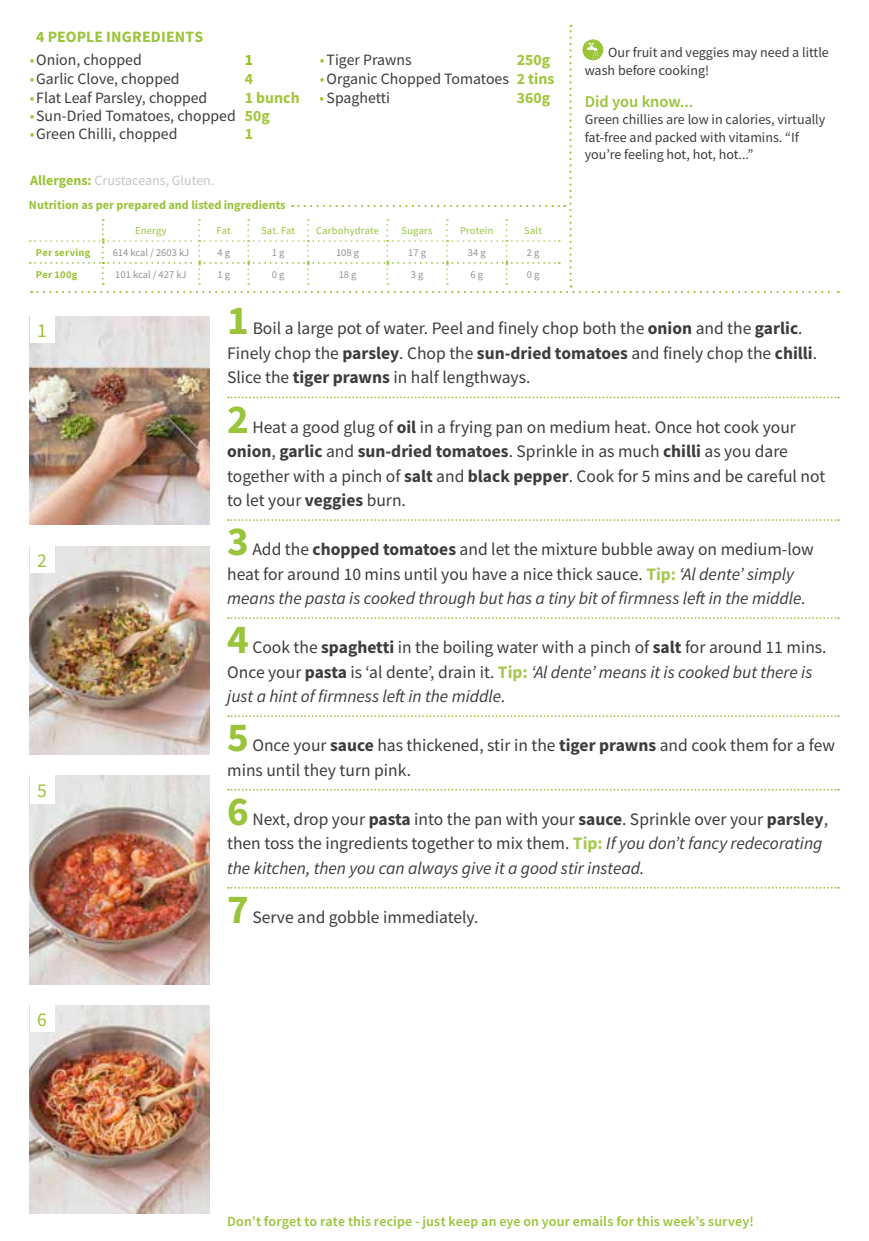
<style>
.page{position:relative;width:869px;height:1241px;background:#fff}
.page>*{position:absolute;margin:0;border:0;box-sizing:border-box;transform-origin:0 0}
.t1{font:700 41.12px "Source Sans Pro";color:#9ac43a}
.t2{font:19.6px "Source Sans Pro";color:#9ac43a}
.t3{font:17.5px/24.5px "Source Sans Pro";color:#3c3c3b}
.t4{font:600 16.45px "Source Sans Pro";color:#9ac43a}
.t5{font:15.75px "Source Sans Pro";color:#3c3c3b}
.t6{font:700 15.75px "Source Sans Pro";letter-spacing:.01em;color:#9ac43a}
.t7{font:700 15.75px "Source Sans Pro";color:#a2c73a}
.t8{font:700 15.75px "Source Sans Pro";color:#95c11f}
.t9{font:14px/17.5px "Source Sans Pro";color:#3c3c3b}
.t10{font:600 14px "Source Sans Pro";letter-spacing:.015em;color:#9ac43a}
.t11{font:14px "Source Sans Pro";color:#c6c6c6}
.t12{font:700 12.25px "Source Sans Pro";color:#9ac43a}
.t13{font:10.5px "Source Sans Pro";color:#929292}
.t14{font:10.5px "Source Sans Pro";letter-spacing:.02em;color:#9ac43a}
.t15{font:700 10.5px "Source Sans Pro";letter-spacing:.025em;color:#9ac43a}
.s1{color:#a2c73a}
.s2{font-weight:700;color:#a2c73a}
.s3{font-weight:700;color:#9ac43a}
.s4{font-weight:700}
.s5{font-weight:700;color:#a6c94f}
.s6{font-style:italic}
</style>
<div class="page">
<svg style="left:228px;top:396px;width:610px;height:2px"></svg>
<svg style="left:228px;top:519px;width:610px;height:2px"></svg>
<svg style="left:228px;top:617px;width:610px;height:2px"></svg>
<svg style="left:228px;top:715px;width:610px;height:2px"></svg>
<svg style="left:228px;top:788px;width:610px;height:2px"></svg>
<svg style="left:228px;top:886px;width:610px;height:2px"></svg>
<svg style="left:30px;top:25px;width:808px;height:268px"></svg>
<img style="left:30px;top:316px;width:180px;height:209px">
<div style="left:30px;top:316px;width:25px;height:27px;background:#fff"></div>
<img style="left:30px;top:546px;width:180px;height:208px">
<div style="left:30px;top:546px;width:25px;height:26px;background:#fff"></div>
<img style="left:30px;top:775px;width:180px;height:208px">
<div style="left:30px;top:775px;width:25px;height:28px;background:#fff"></div>
<img style="left:30px;top:1005px;width:180px;height:208px">
<div style="left:30px;top:1005px;width:25px;height:26px;background:#fff"></div>
<p class="t6" style="left:36px;top:26px;width:168px">4 PEOPLE INGREDIENTS</p>
<p class="t5" style="left:30px;top:50px;width:113px"><span class="s1">•</span>Onion, chopped</p>
<p class="t8" style="left:245px;top:50px;width:10px">1</p>
<p class="t5" style="left:319px;top:50px;width:93px"><span class="s1">•</span> Tiger Prawns</p>
<p class="t7" style="left:516px;top:50px;width:35px">250g</p>
<p class="t5" style="left:30px;top:69px;width:151px"><span class="s1">•</span>Garlic Clove, chopped</p>
<p class="t7" style="left:245px;top:68px;width:10px">4</p>
<p class="t5" style="left:319px;top:69px;width:236px"><span class="s1">•</span>Organic Chopped Tomatoes <span class="s2">2 tins</span></p>
<p class="t5" style="left:30px;top:87px;width:179px"><span class="s1">•</span>Flat Leaf Parsley, chopped</p>
<p class="t7" style="left:245px;top:87px;width:56px">1 bunch</p>
<p class="t5" style="left:319px;top:87px;width:72px"><span class="s1">•</span> Spaghetti</p>
<p class="t7" style="left:516px;top:87px;width:35px">360g</p>
<p class="t5" style="left:30px;top:106px;width:241px"><span class="s1">•</span>Sun-Dried Tomatoes, chopped <span class="s2">50g</span></p>
<p class="t5" style="left:30px;top:124px;width:149px"><span class="s1">•</span>Green Chilli, chopped</p>
<p class="t7" style="left:245px;top:123px;width:10px">1</p>
<p class="t11" style="left:30px;top:171px;width:186px"><span class="s3">Allergens:</span> Crustaceans, Gluten.</p>
<p class="t14" style="left:135px;top:224px;width:33px">Energy</p>
<p class="t14" style="left:216px;top:224px;width:16px">Fat</p>
<p class="t14" style="left:261px;top:224px;width:36px">Sat. Fat</p>
<p class="t14" style="left:316px;top:224px;width:65px">Carbohydrate</p>
<p class="t14" style="left:401px;top:224px;width:33px">Sugars</p>
<p class="t14" style="left:460px;top:224px;width:35px">Protein</p>
<p class="t14" style="left:524px;top:224px;width:19px">Salt</p>
<p class="t15" style="left:36px;top:245px;width:56px">Per serving</p>
<p class="t13" style="left:113px;top:246px;width:78px">614 kcal / 2603 kJ</p>
<p class="t13" style="left:217px;top:246px;width:14px">4 g</p>
<p class="t13" style="left:271px;top:246px;width:14px">1 g</p>
<p class="t13" style="left:336px;top:246px;width:25px">108 g</p>
<p class="t13" style="left:408px;top:246px;width:19px">17 g</p>
<p class="t13" style="left:467px;top:246px;width:19px">34 g</p>
<p class="t13" style="left:526px;top:246px;width:14px">2 g</p>
<p class="t15" style="left:36px;top:267px;width:43px">Per 100g</p>
<p class="t13" style="left:115px;top:267px;width:73px">101 kcal / 427 kJ</p>
<p class="t13" style="left:217px;top:267px;width:14px">1 g</p>
<p class="t13" style="left:271px;top:267px;width:14px">0 g</p>
<p class="t13" style="left:338px;top:267px;width:19px">18 g</p>
<p class="t13" style="left:410px;top:267px;width:14px">3 g</p>
<p class="t13" style="left:470px;top:267px;width:14px">6 g</p>
<p class="t13" style="left:526px;top:267px;width:14px">0 g</p>
<p class="t12" style="left:29px;top:196px;width:258px">Nutrition as per prepared and listed ingredients</p>
<p class="t9" style="left:584px;top:44px;width:245px;text-indent:23px">Our fruit and veggies may need a little wash before cooking!</p>
<p class="t4" style="left:584px;top:90px;width:110px">Did you know...</p>
<p class="t9" style="left:584px;top:110px;width:242px">Green chillies are low in calories, virtually fat-free and packed with vitamins. “If you’re feeling hot, hot, hot...”</p>
<p class="t2" style="left:37px;top:318px;width:11px">1</p>
<p class="t2" style="left:37px;top:547px;width:11px">2</p>
<p class="t2" style="left:37px;top:778px;width:11px">5</p>
<p class="t2" style="left:37px;top:1006px;width:11px">6</p>
<h1 class="t1" style="left:227px;top:293px;width:23px">1</h1>
<p class="t3" style="left:227px;top:316px;width:591px;text-indent:25px">Boil a large pot of water. Peel and finely chop both the <span class="s4">onion</span> and the <span class="s4">garlic</span>.<br>Finely chop the <span class="s4">parsley</span>. Chop the <span class="s4">sun-dried tomatoes</span> and finely chop the <span class="s4">chilli</span>.<br>Slice the <span class="s4">tiger prawns</span> in half lengthways.</p>
<h1 class="t1" style="left:227px;top:391px;width:23px">2</h1>
<p class="t3" style="left:227px;top:414px;width:599px;text-indent:25px">Heat a good glug of <span class="s4">oil</span> in a frying pan on medium heat. Once hot cook your <span class="s4">onion</span>, <span class="s4">garlic</span> and <span class="s4">sun-dried tomatoes</span>. Sprinkle in as much <span class="s4">chilli</span> as you dare together with a pinch of <span class="s4">salt</span> and <span class="s4">black pepper</span>. Cook for 5 mins and be careful not to let your <span class="s4">veggies</span> burn.</p>
<h1 class="t1" style="left:227px;top:513px;width:23px">3</h1>
<p class="t3" style="left:227px;top:537px;width:588px;text-indent:25px">Add the <span class="s4">chopped tomatoes</span> and let the mixture bubble away on medium-low heat for around 10 mins until you have a nice thick sauce. <span class="s5">Tip:</span> <span class="s6">‘Al dente’ simply means the pasta is cooked through but has a tiny bit of firmness left in the middle.</span></p>
<h1 class="t1" style="left:227px;top:611px;width:23px">4</h1>
<p class="t3" style="left:227px;top:635px;width:600px;text-indent:25px">Cook the <span class="s4">spaghetti</span> in the boiling water with a pinch of <span class="s4">salt</span> for around 11 mins.<br>Once your <span class="s4">pasta</span> is ‘al dente’, drain it. <span class="s5">Tip:</span> <span class="s6">‘Al dente’ means it is cooked but there is just a hint of firmness left in the middle.</span></p>
<h1 class="t1" style="left:227px;top:709px;width:23px">5</h1>
<p class="t3" style="left:227px;top:733px;width:609px;text-indent:25px">Once your <span class="s4">sauce</span> has thickened, stir in the <span class="s4">tiger prawns</span> and cook them for a few mins until they turn pink.</p>
<h1 class="t1" style="left:227px;top:783px;width:23px">6</h1>
<p class="t3" style="left:227px;top:806px;width:602px;text-indent:25px">Next, drop your <span class="s4">pasta</span> into the pan with your <span class="s4">sauce</span>. Sprinkle over your <span class="s4">parsley</span>, then toss the ingredients together to mix them. <span class="s5">Tip:</span> <span class="s6">If you don’t fancy redecorating the kitchen, then you can always give it a good stir instead.</span></p>
<h1 class="t1" style="left:227px;top:881px;width:23px">7</h1>
<p class="t3" style="left:252px;top:904px;width:227px">Serve and gobble immediately.</p>
<p class="t10" style="left:227px;top:1212px;width:528px">Don’t forget to rate this recipe - just keep an eye on your emails for this week’s survey!</p>
</div>
